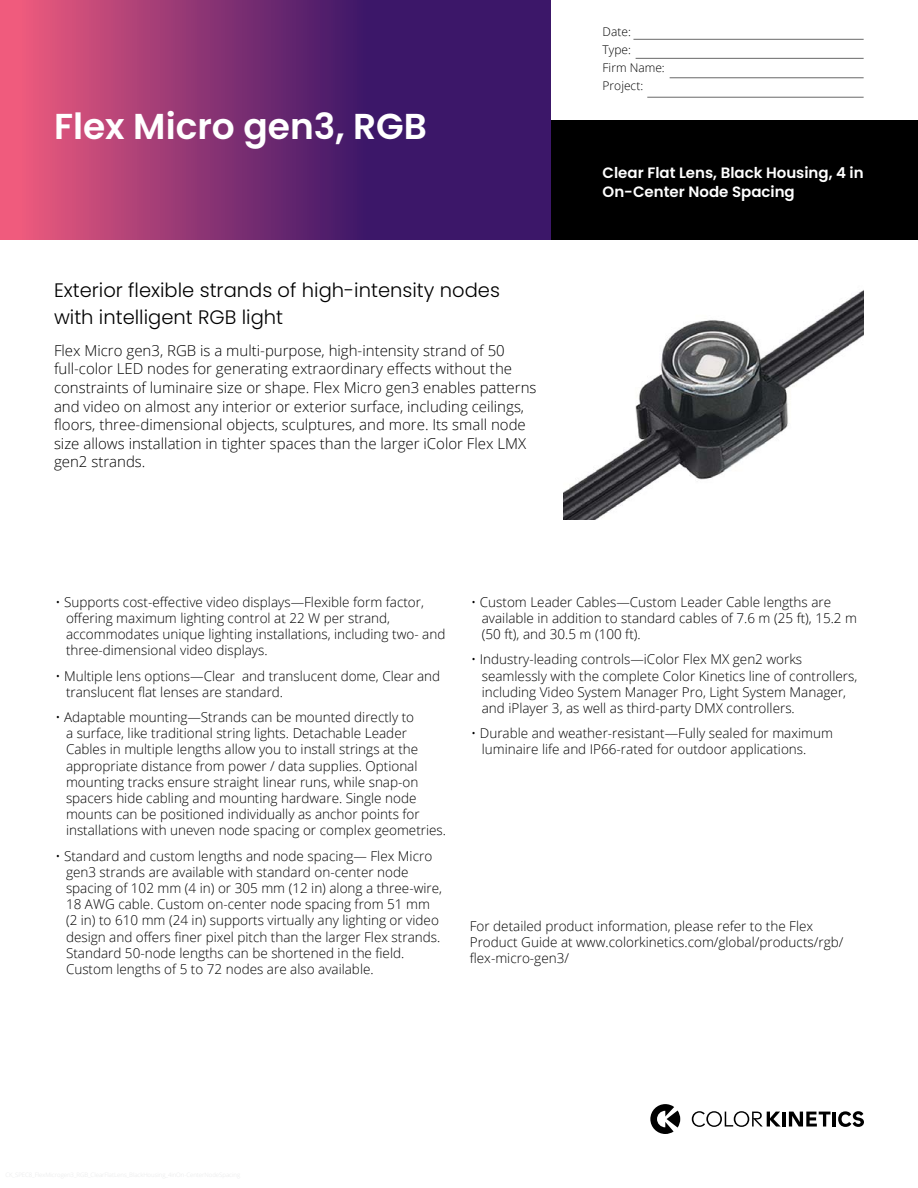
<style>
.page{position:relative;width:918px;height:1188px;background:#fff}
.page>*{position:absolute;margin:0;border:0;box-sizing:border-box;transform-origin:0 0}
.t1{font:600 36px "Poppins";color:#fff}
.t2{font:300 19.5px/27px "Poppins";color:#000}
.t3{font:300 15px/18.6px "Open Sans";color:#000}
.t4{font:600 15px/18.6px "Poppins";color:#fff}
.t5{font:300 13.5px/16.2px "Open Sans";color:#000}
.t6{font:300 12px/18px "Open Sans";color:#000}
</style>
<div class="page">
<div style="left:551px;top:120px;width:367px;height:120px;background:#000"></div>
<svg style="left:0;top:0;width:551px;height:240px;background:#792d70"></svg>
<hr style="left:782px;top:1112px;width:4px;height:15px;background:#000">
<svg style="left:789px;top:1112px;width:42px;height:15px"></svg>
<hr style="left:833px;top:1112px;width:3px;height:15px;background:#000">
<svg style="left:692px;top:1111px;width:89px;height:16px"></svg>
<svg style="left:838px;top:1111px;width:26px;height:16px"></svg>
<svg style="left:650px;top:1104px;width:30px;height:30px"></svg>
<img style="left:564px;top:290px;width:300px;height:230px">
<hr style="left:633px;top:39px;width:231px;height:1px;background:#000">
<hr style="left:636px;top:58px;width:228px;height:1px;background:#000">
<hr style="left:670px;top:77px;width:194px;height:1px;background:#000">
<hr style="left:647px;top:97px;width:217px;height:1px;background:#000">
<h1 class="t1" style="left:54px;top:105px;width:375px">Flex Micro gen3, RGB</h1>
<h2 class="t2" style="left:54px;top:277px;width:447px">Exterior flexible strands of high-intensity nodes with intelligent RGB light</h2>
<p class="t3" style="left:54px;top:341px;width:484px">Flex Micro gen3, RGB is a multi-purpose, high-intensity strand of 50 full-color LED nodes for generating extraordinary effects without the constraints of luminaire size or shape. Flex Micro gen3 enables patterns and video on almost any interior or exterior surface, including ceilings, floors, three-dimensional objects, sculptures, and more. Its small node size allows installation in tighter spaces than the larger iColor Flex LMX gen2 strands.</p>
<p class="t6" style="left:603px;top:23px;width:64px">Date:<br>Type:<br>Firm Name:<br>Project:</p>
<p class="t4" style="left:603px;top:164px;width:263px">Clear Flat Lens, Black Housing, 4 in<br>On-Center Node Spacing</p>
<p class="t5" style="left:66px;top:593px;width:381px;text-indent:-11px">• Supports cost-effective video displays—Flexible form factor, offering maximum lighting control at 22 W per strand, accommodates unique lighting installations, including two- and three-dimensional video displays.</p>
<p class="t5" style="left:66px;top:667px;width:376px;text-indent:-11px">• Multiple lens options—Clear and translucent dome, Clear and translucent flat lenses are standard.</p>
<p class="t5" style="left:66px;top:709px;width:382px;text-indent:-11px">• Adaptable mounting—Strands can be mounted directly to<br>a surface, like traditional string lights. Detachable Leader Cables in multiple lengths allow you to install strings at the appropriate distance from power / data supplies. Optional mounting tracks ensure straight linear runs, while snap-on spacers hide cabling and mounting hardware. Single node mounts can be positioned individually as anchor points for installations with uneven node spacing or complex geometries.</p>
<p class="t5" style="left:66px;top:847px;width:378px;text-indent:-11px">• Standard and custom lengths and node spacing— Flex Micro gen3 strands are available with standard on-center node spacing of 102 mm (4 in) or 305 mm (12 in) along a three-wire, 18 AWG cable. Custom on-center node spacing from 51 mm (2 in) to 610 mm (24 in) supports virtually any lighting or video design and offers finer pixel pitch than the larger Flex strands.<br>Standard 50-node lengths can be shortened in the field.<br>Custom lengths of 5 to 72 nodes are also available.</p>
<p class="t5" style="left:482px;top:593px;width:377px;text-indent:-11px">• Custom Leader Cables—Custom Leader Cable lengths are available in addition to standard cables of 7.6 m (25 ft), 15.2 m (50 ft), and 30.5 m (100 ft).</p>
<p class="t5" style="left:482px;top:651px;width:377px;text-indent:-11px">• Industry-leading controls—iColor Flex MX gen2 works seamlessly with the complete Color Kinetics line of controllers, including Video System Manager Pro, Light System Manager, and iPlayer 3, as well as third-party DMX controllers.</p>
<p class="t5" style="left:482px;top:725px;width:353px;text-indent:-11px">• Durable and weather-resistant—Fully sealed for maximum luminaire life and IP66-rated for outdoor applications.</p>
<p class="t5" style="left:470px;top:917px;width:375px">For detailed product information, please refer to the Flex<br>Product Guide at www.colorkinetics.com/global/products/rgb/ flex-micro-gen3/</p>
</div>
